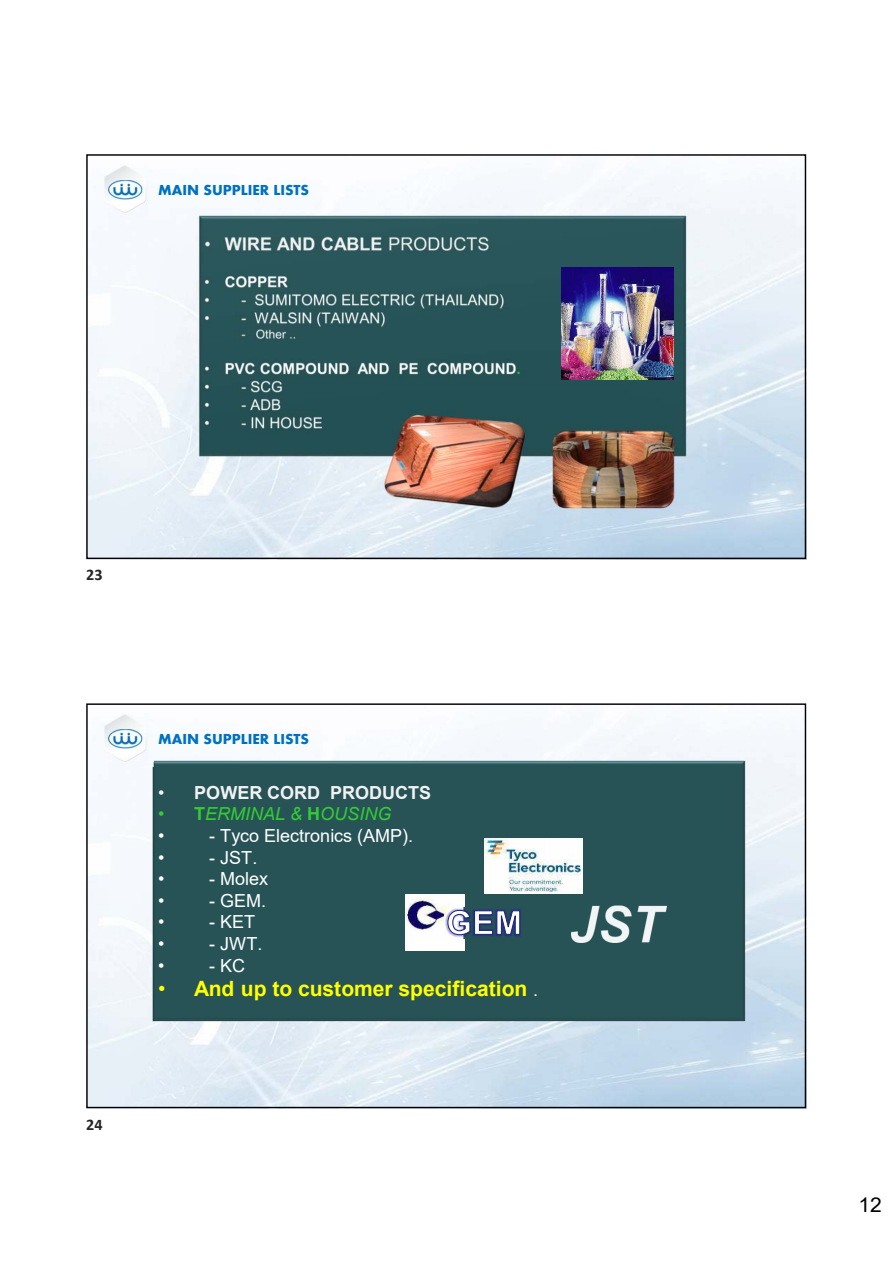
<style>
.page{position:relative;width:893px;height:1263px;background:#fff}
.page>*{position:absolute;margin:0;border:0;box-sizing:border-box;transform-origin:0 0}
.t1{font:700 21px "Arial";color:#ff0}
.t2{font:20.4px "Arial";color:#000}
.t3{font:18px "Arial";letter-spacing:.005em;color:#fff}
.t4{font:700 18px "Arial";color:#f2f2f2}
.t5{font:italic 18px/21.6px "Arial";color:#3c3}
.t6{font:700 16.2px "Calibri";color:#262626}
.t7{font:700 15px "Aharoni";color:#0070c0}
.s1{font-weight:400}
.s2{font-style:normal}
.s3{font-weight:700;font-style:normal}
.s4{font-style:normal;color:#fff}
.s5{font-weight:400;font-size:18px;color:#fff}
</style>
<div class="page">
<img style="left:197px;top:214px;width:492px;height:298px">
<img style="left:561px;top:267px;width:113px;height:113px">
<img style="left:97px;top:164px;width:56px;height:53px">
<img style="left:88px;top:723px;width:716px;height:383px">
<div style="left:152px;top:760px;width:593px;height:262px;background:#275357"></div>
<img style="left:484px;top:838px;width:98px;height:55px">
<img style="left:405px;top:894px;width:59px;height:56px">
<img style="left:445px;top:907px;width:78px;height:31px">
<svg style="left:447px;top:910px;width:73px;height:25px"></svg>
<img style="left:570px;top:905px;width:97px;height:39px">
<img style="left:97px;top:714px;width:56px;height:52px">
<p class="t7" style="left:158px;top:184px;width:152px">MAIN SUPPLIER LISTS</p>
<p class="t6" style="left:86px;top:565px;width:18px">23</p>
<p class="t6" style="left:86px;top:1114px;width:18px">24</p>
<p class="t7" style="left:158px;top:733px;width:152px">MAIN SUPPLIER LISTS</p>
<p class="t4" style="left:158px;top:786px;width:274px"><span class="s1">•</span> POWER CORD PRODUCTS</p>
<p class="t5" style="left:158px;top:803px;width:235px"><span class="s2">•</span> <span class="s3">T</span>ERMINAL &amp; <span class="s3">H</span>OUSING <span class="s4">•</span></p>
<p class="t3" style="left:209px;top:829px;width:205px">- Tyco Electronics (AMP).</p>
<p class="t3" style="left:158px;top:851px;width:8px">•</p>
<p class="t3" style="left:209px;top:851px;width:50px">- JST.</p>
<p class="t3" style="left:158px;top:872px;width:8px">•</p>
<p class="t3" style="left:209px;top:872px;width:61px">- Molex</p>
<p class="t3" style="left:158px;top:894px;width:8px">•</p>
<p class="t3" style="left:209px;top:894px;width:59px">- GEM.</p>
<p class="t3" style="left:158px;top:915px;width:8px">•</p>
<p class="t3" style="left:209px;top:915px;width:48px">- KET</p>
<p class="t3" style="left:158px;top:937px;width:8px">•</p>
<p class="t3" style="left:209px;top:937px;width:55px">- JWT.</p>
<p class="t3" style="left:158px;top:959px;width:8px">•</p>
<p class="t3" style="left:209px;top:959px;width:38px">- KC</p>
<p class="t1" style="left:158px;top:981px;width:381px"><span class="s1">•</span> And up to customer specification <span class="s5">.</span></p>
<p class="t2" style="left:858px;top:1197px;width:25px">12</p>
</div>
